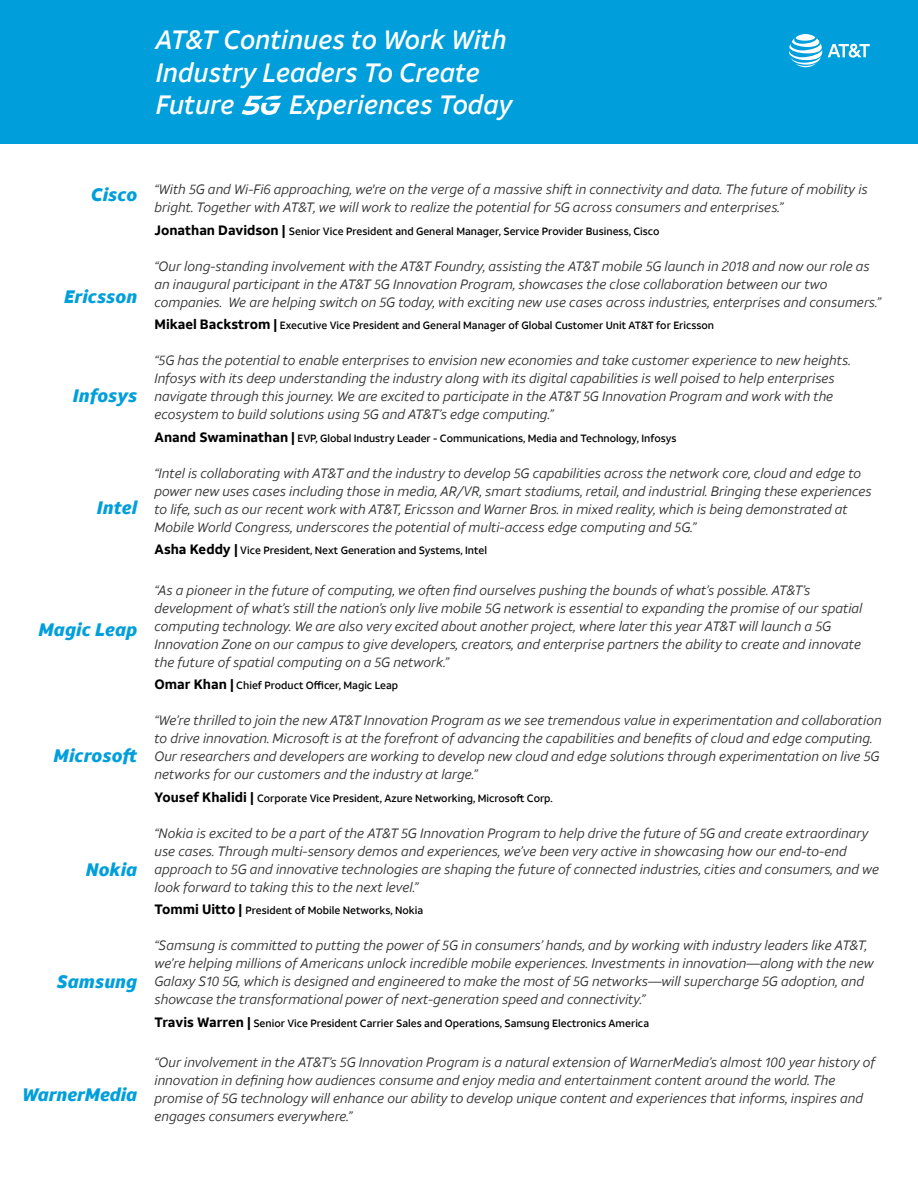
<style>
.page{position:relative;width:918px;height:1188px;background:#fff}
.page>*{position:absolute;margin:0;border:0;box-sizing:border-box;transform-origin:0 0}
.t1{font:italic 500 26.4px/32.7px "ATT Aleck Sans";color:#fff}
.t2{font:italic 900 18px "ATT Aleck Sans";color:#009fdb}
.t3{font:italic 13.5px/18px "ATT Aleck Sans";color:#333}
.t4{font:500 10.5px "ATT Aleck Sans";color:#000}
.s1{font-weight:700;font-size:13.5px}
</style>
<div class="page">
<div style="left:0;top:0;width:918px;height:144px;background:#009fdb"></div>
<svg style="left:789px;top:34px;width:81px;height:33px"></svg>
<svg style="left:242px;top:96px;width:39px;height:19px"></svg>
<h1 class="t1" style="left:156px;top:23px;width:352px">AT&amp;T Continues to Work With<br>Industry Leaders To Create<br>Future</h1>
<h1 class="t1" style="left:289px;top:89px;width:225px">Experiences Today</h1>
<h2 class="t2" style="left:91px;top:183px;width:48px">Cisco</h2>
<h2 class="t2" style="left:64px;top:285px;width:75px">Ericsson</h2>
<h2 class="t2" style="left:73px;top:384px;width:66px">Infosys</h2>
<h2 class="t2" style="left:97px;top:496px;width:42px">Intel</h2>
<h2 class="t2" style="left:39px;top:618px;width:100px">Magic Leap</h2>
<h2 class="t2" style="left:54px;top:744px;width:85px">Microsoft</h2>
<h2 class="t2" style="left:86px;top:858px;width:53px">Nokia</h2>
<h2 class="t2" style="left:57px;top:970px;width:82px">Samsung</h2>
<h2 class="t2" style="left:22px;top:1083px;width:117px">WarnerMedia</h2>
<p class="t3" style="left:154px;top:181px;width:715px">“With 5G and Wi-Fi6 approaching, we're on the verge of a massive shift in connectivity and data. The future of mobility is bright. Together with AT&amp;T, we will work to realize the potential for 5G across consumers and enterprises.”</p>
<p class="t4" style="left:154px;top:225px;width:507px"><span class="s1">Jonathan Davidson |</span> Senior Vice President and General Manager, Service Provider Business, Cisco</p>
<p class="t3" style="left:154px;top:257px;width:728px">“Our long-standing involvement with the AT&amp;T Foundry, assisting the AT&amp;T mobile 5G launch in 2018 and now our role as an inaugural participant in the AT&amp;T 5G Innovation Program, showcases the close collaboration between our two companies. We are helping switch on 5G today, with exciting new use cases across industries, enterprises and consumers.”</p>
<p class="t4" style="left:154px;top:319px;width:561px"><span class="s1">Mikael Backstrom |</span> Executive Vice President and General Manager of Global Customer Unit AT&amp;T for Ericsson</p>
<p class="t3" style="left:154px;top:352px;width:698px">“5G has the potential to enable enterprises to envision new economies and take customer experience to new heights.<br>Infosys with its deep understanding the industry along with its digital capabilities is well poised to help enterprises navigate through this journey. We are excited to participate in the AT&amp;T 5G Innovation Program and work with the ecosystem to build solutions using 5G and AT&amp;T’s edge computing.”</p>
<p class="t4" style="left:154px;top:432px;width:523px"><span class="s1">Anand Swaminathan |</span> EVP, Global Industry Leader - Communications, Media and Technology, Infosys</p>
<p class="t3" style="left:154px;top:464px;width:719px">“Intel is collaborating with AT&amp;T and the industry to develop 5G capabilities across the network core, cloud and edge to power new uses cases including those in media, AR/VR, smart stadiums, retail, and industrial. Bringing these experiences to life, such as our recent work with AT&amp;T, Ericsson and Warner Bros. in mixed reality, which is being demonstrated at Mobile World Congress, underscores the potential of multi-access edge computing and 5G.”</p>
<p class="t4" style="left:154px;top:544px;width:334px"><span class="s1">Asha Keddy |</span> Vice President, Next Generation and Systems, Intel</p>
<p class="t3" style="left:154px;top:581px;width:709px">“As a pioneer in the future of computing, we often find ourselves pushing the bounds of what’s possible. AT&amp;T’s development of what’s still the nation’s only live mobile 5G network is essential to expanding the promise of our spatial computing technology. We are also very excited about another project, where later this year AT&amp;T will launch a 5G Innovation Zone on our campus to give developers, creators, and enterprise partners the ability to create and innovate the future of spatial computing on a 5G network.”</p>
<p class="t4" style="left:154px;top:679px;width:245px"><span class="s1">Omar Khan |</span> Chief Product Officer, Magic Leap</p>
<p class="t3" style="left:154px;top:712px;width:729px">“We’re thrilled to join the new AT&amp;T Innovation Program as we see tremendous value in experimentation and collaboration to drive innovation. Microsoft is at the forefront of advancing the capabilities and benefits of cloud and edge computing.<br>Our researchers and developers are working to develop new cloud and edge solutions through experimentation on live 5G networks for our customers and the industry at large.”</p>
<p class="t4" style="left:154px;top:792px;width:400px"><span class="s1">Yousef Khalidi |</span> Corporate Vice President, Azure Networking, Microsoft Corp.</p>
<p class="t3" style="left:154px;top:824px;width:726px">“Nokia is excited to be a part of the AT&amp;T 5G Innovation Program to help drive the future of 5G and create extraordinary use cases. Through multi-sensory demos and experiences, we’ve been very active in showcasing how our end-to-end approach to 5G and innovative technologies are shaping the future of connected industries, cities and consumers, and we look forward to taking this to the next level.”</p>
<p class="t4" style="left:154px;top:904px;width:270px"><span class="s1">Tommi Uitto |</span> President of Mobile Networks, Nokia</p>
<p class="t3" style="left:154px;top:937px;width:721px">“Samsung is committed to putting the power of 5G in consumers’ hands, and by working with industry leaders like AT&amp;T, we’re helping millions of Americans unlock incredible mobile experiences. Investments in innovation—along with the new Galaxy S10 5G, which is designed and engineered to make the most of 5G networks—will supercharge 5G adoption, and showcase the transformational power of next-generation speed and connectivity.”</p>
<p class="t4" style="left:154px;top:1017px;width:496px"><span class="s1">Travis Warren |</span> Senior Vice President Carrier Sales and Operations, Samsung Electronics America</p>
<p class="t3" style="left:154px;top:1054px;width:722px">“Our involvement in the AT&amp;T’s 5G Innovation Program is a natural extension of WarnerMedia’s almost 100 year history of innovation in defining how audiences consume and enjoy media and entertainment content around the world. The promise of 5G technology will enhance our ability to develop unique content and experiences that informs, inspires and engages consumers everywhere.”</p>
</div>
